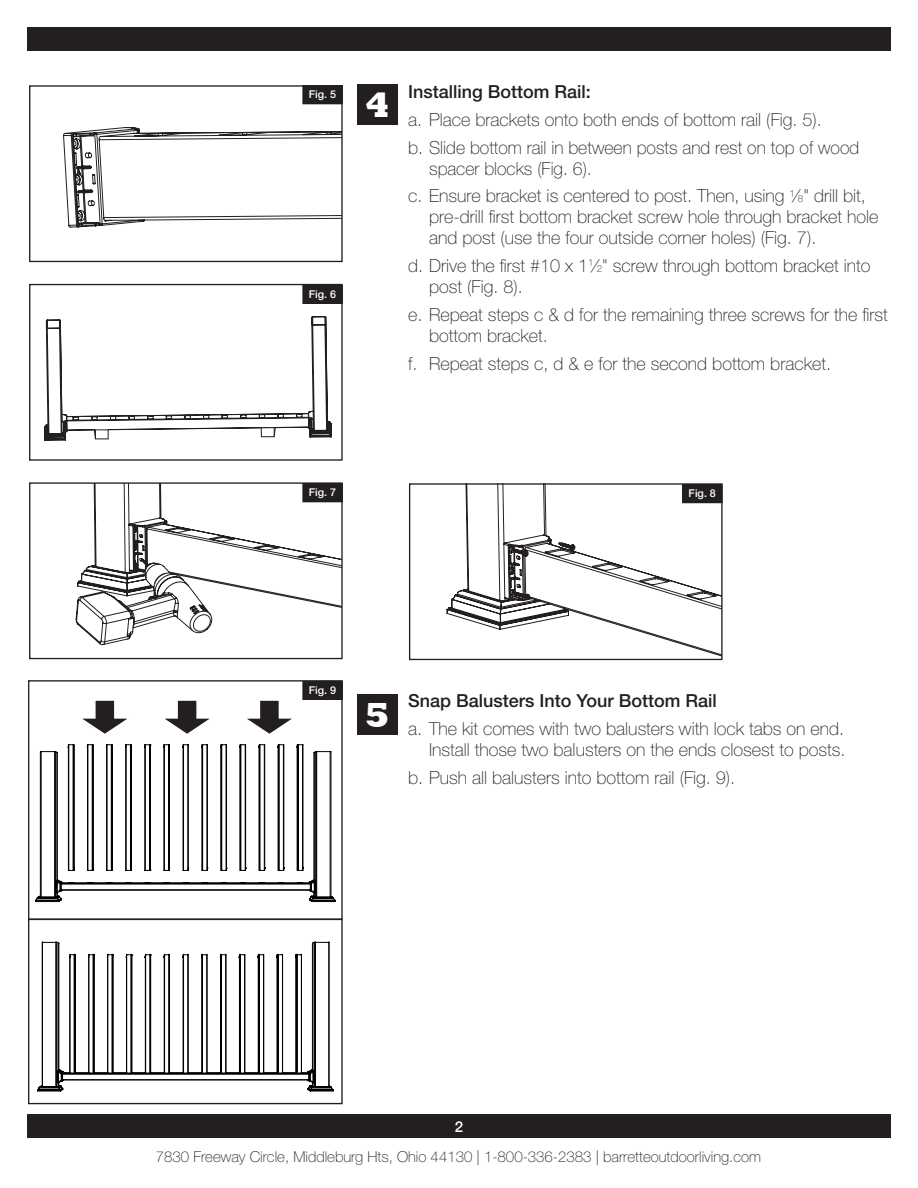
<style>
.page{position:relative;width:918px;height:1188px;background:#fff}
.page>*{position:absolute;margin:0;border:0;box-sizing:border-box;transform-origin:0 0}
.t1{font:800 35.7px "Rockwell";color:#fff}
.t2{font:100 18px/21px "Helvetica Neue LT Std";color:#231f20}
.t3{font:500 18px "Helvetica Neue LT Std";color:#231f20}
.t4{font:100 15px "Helvetica Neue LT Std";color:#231f20}
.t5{font:500 15px "Helvetica Neue LT Std";color:#fff}
.t6{font:500 10.8px "Helvetica Neue LT Std";color:#fff}
.s1{font-size:9.9px}
</style>
<div class="page">
<div style="left:27px;top:1115px;width:864px;height:23px;background:#231f20"></div>
<div style="left:27px;top:27px;width:864px;height:24px;background:#231f20"></div>
<div style="left:357px;top:84px;width:40px;height:40px;background:#231f20"></div>
<div style="left:357px;top:695px;width:40px;height:40px;background:#231f20"></div>
<svg style="left:63px;top:104px;width:278px;height:124px"></svg>
<div style="left:29px;top:85px;width:314px;height:177px;border:1px solid #231f20"></div>
<div style="left:29px;top:284px;width:314px;height:177px;border:1px solid #231f20"></div>
<svg style="left:93px;top:484px;width:248px;height:162px"></svg>
<svg style="left:76px;top:558px;width:136px;height:87px"></svg>
<div style="left:29px;top:482px;width:314px;height:177px;border:1px solid #231f20"></div>
<svg style="left:446px;top:485px;width:275px;height:172px"></svg>
<div style="left:409px;top:483px;width:314px;height:177px;border:1px solid #231f20"></div>
<svg style="left:44px;top:316px;width:288px;height:125px"></svg>
<div style="left:303px;top:86px;width:39px;height:18px;background:#231f20"></div>
<div style="left:302px;top:85px;width:41px;height:19px;border:1px solid #231f20"></div>
<div style="left:303px;top:285px;width:39px;height:18px;background:#231f20"></div>
<div style="left:302px;top:285px;width:41px;height:19px;border:1px solid #231f20"></div>
<div style="left:303px;top:484px;width:39px;height:18px;background:#231f20"></div>
<div style="left:302px;top:483px;width:41px;height:19px;border:1px solid #231f20"></div>
<div style="left:303px;top:681px;width:39px;height:18px;background:#231f20"></div>
<div style="left:302px;top:681px;width:41px;height:19px;border:1px solid #231f20"></div>
<div style="left:683px;top:485px;width:39px;height:18px;background:#231f20"></div>
<div style="left:682px;top:484px;width:41px;height:19px;border:1px solid #231f20"></div>
<div style="left:28px;top:680px;width:315px;height:240px;border:1px solid #231f20"></div>
<div style="left:28px;top:918px;width:315px;height:186px;border:1px solid #231f20"></div>
<svg style="left:165px;top:700px;width:45px;height:34px"></svg>
<svg style="left:82px;top:700px;width:45px;height:34px"></svg>
<svg style="left:247px;top:700px;width:45px;height:34px"></svg>
<svg style="left:35px;top:751px;width:301px;height:151px"></svg>
<svg style="left:40px;top:744px;width:292px;height:154px"></svg>
<svg style="left:37px;top:1085px;width:297px;height:7px"></svg>
<svg style="left:41px;top:941px;width:289px;height:147px"></svg>
<p class="t6" style="left:309px;top:88px;width:29px">Fig. 5</p>
<p class="t6" style="left:309px;top:288px;width:29px">Fig. 6</p>
<p class="t1" style="left:365px;top:84px;width:26px">4</p>
<p class="t3" style="left:408px;top:81px;width:184px">Installing Bottom Rail:</p>
<p class="t2" style="left:408px;top:109px;width:415px">a. Place brackets onto both ends of bottom rail (Fig. 5).</p>
<p class="t2" style="left:429px;top:137px;width:432px;text-indent:-21px">b. Slide bottom rail in between posts and rest on top of wood spacer blocks (Fig. 6).</p>
<p class="t2" style="left:429px;top:186px;width:451px;text-indent:-21px">c. Ensure bracket is centered to post. Then, using <sup>1</sup>⁄<span class="s1">8</span>" drill bit, pre-drill first bottom bracket screw hole through bracket hole and post (use the four outside corner holes) (Fig. 7).</p>
<p class="t2" style="left:429px;top:255px;width:443px;text-indent:-21px">d. Drive the first #10 x 1<sup>1</sup>⁄<span class="s1">2</span>" screw through bottom bracket into post (Fig. 8).</p>
<p class="t2" style="left:429px;top:304px;width:460px;text-indent:-21px">e. Repeat steps c &amp; d for the remaining three screws for the first bottom bracket.</p>
<p class="t2" style="left:408px;top:353px;width:424px">f. Repeat steps c, d &amp; e for the second bottom bracket.</p>
<p class="t6" style="left:309px;top:486px;width:29px">Fig. 7</p>
<p class="t6" style="left:689px;top:487px;width:29px">Fig. 8</p>
<p class="t6" style="left:309px;top:684px;width:29px">Fig. 9</p>
<p class="t1" style="left:365px;top:694px;width:26px">5</p>
<p class="t3" style="left:408px;top:690px;width:310px">Snap Balusters Into Your Bottom Rail</p>
<p class="t2" style="left:408px;top:718px;width:439px;text-align:right">a. The kit comes with two balusters with lock tabs on end.<br>Install those two balusters on the ends closest to posts.</p>
<p class="t2" style="left:408px;top:767px;width:329px">b. Push all balusters into bottom rail (Fig. 9).</p>
<p class="t5" style="left:455px;top:1118px;width:10px">2</p>
<p class="t4" style="left:156px;top:1148px;width:607px">7830 Freeway Circle, Middleburg Hts, Ohio 44130 | 1-800-336-2383 | barretteoutdoorliving.com</p>
</div>
